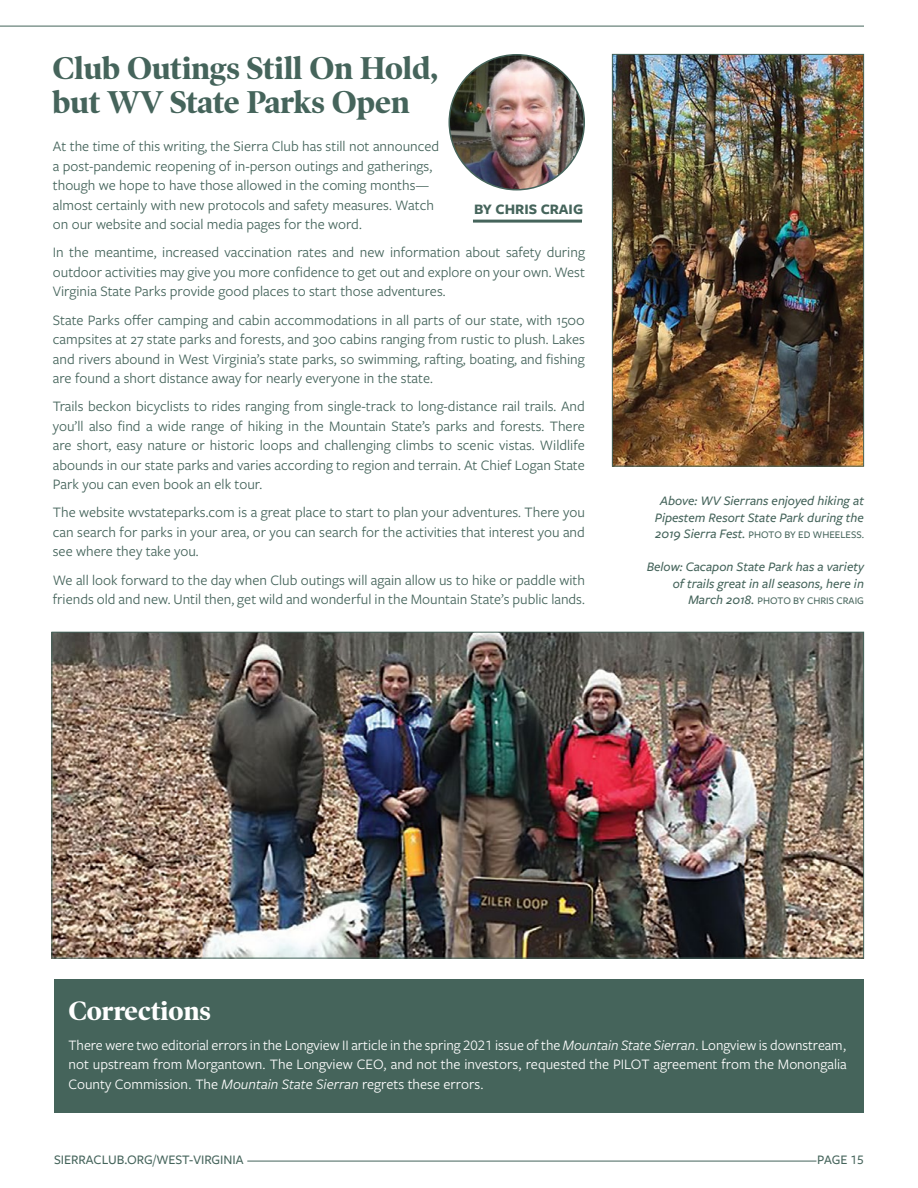
<style>
.page{position:relative;width:918px;height:1188px;background:#fff}
.page>*{position:absolute;margin:0;border:0;box-sizing:border-box;transform-origin:0 0}
.t1{font:700 31.95px/34.7px "Poynter OS Disp";color:#45645b}
.t2{font:700 27px "Poynter OS Disp";color:#fff}
.t3{font:15px/19.5px "Freight Sans Pro";color:#45645b;text-align:justify}
.t4{font:15px/19.5px "Freight Sans Pro";color:#fff;text-align:justify}
.t5{font:700 15px "Freight Sans Pro";color:#45645b}
.t6{font:italic 500 13.5px/16.5px "Freight Sans Pro";color:#45645b;text-align:center}
.t7{font:500 13.5px "Freight Sans Pro";color:#45645b}
.t8{font:500 10.5px "Freight Sans Pro";color:#45645b}
.s1{font-style:italic;font-size:13.5px}
.s2{font-style:italic}
</style>
<div class="page">
<hr style="left:247px;top:1161px;width:569px;height:1px;background:#45645b">
<hr style="left:0;top:26px;width:864px;height:1px;background:#45645b">
<div style="left:54px;top:979px;width:810px;height:133px;background:#45645b"></div>
<hr style="left:473px;top:220px;width:109px;height:3px;background:#45645b">
<img style="left:449px;top:55px;width:135px;height:135px;border-radius:68px">
<img style="left:53px;top:634px;width:809px;height:322px">
<img style="left:614px;top:56px;width:248px;height:409px">
<div style="left:612px;top:54px;width:252px;height:413px;border:1px solid #45645b"></div>
<h1 class="t1" style="left:52px;top:50px;width:387px">Club Outings Still On Hold, but WV State Parks Open</h1>
<p class="t3" style="left:53px;top:136px;width:388px;text-align:left">At the time of this writing, the Sierra Club has still not announced a post-pandemic reopening of in-person outings and gatherings, though we hope to have those allowed in the coming months— almost certainly with new protocols and safety measures. Watch on our website and social media pages for the word.</p>
<p class="t3" style="left:53px;top:242px;width:534px">In the meantime, increased vaccination rates and new information about safety during outdoor activities may give you more confidence to get out and explore on your own. West Virginia State Parks provide good places to start those adventures.</p>
<p class="t3" style="left:53px;top:309px;width:534px">State Parks offer camping and cabin accommodations in all parts of our state, with 1500 campsites at 27 state parks and forests, and 300 cabins ranging from rustic to plush. Lakes and rivers abound in West Virginia’s state parks, so swimming, rafting, boating, and fishing are found a short distance away for nearly everyone in the state.</p>
<p class="t3" style="left:53px;top:396px;width:534px">Trails beckon bicyclists to rides ranging from single-track to long-distance rail trails. And you’ll also find a wide range of hiking in the Mountain State’s parks and forests. There are short, easy nature or historic loops and challenging climbs to scenic vistas. Wildlife abounds in our state parks and varies according to region and terrain. At Chief Logan State Park you can even book an elk tour.</p>
<p class="t3" style="left:53px;top:502px;width:534px">The website wvstateparks.com is a great place to start to plan your adventures. There you can search for parks in your area, or you can search for the activities that interest you and see where they take you.</p>
<p class="t3" style="left:53px;top:569px;width:534px">We all look forward to the day when Club outings will again allow us to hike or paddle with friends old and new. Until then, get wild and wonderful in the Mountain State’s public lands.</p>
<p class="t5" style="left:474px;top:199px;width:111px">BY CHRIS CRAIG</p>
<p class="t6" style="left:655px;top:492px;width:211px">Above: WV Sierrans enjoyed hiking at<br>Pipestem Resort State Park during the</p>
<p class="t8" style="left:655px;top:528px;width:210px"><span class="s1">2019 Sierra Fest.</span> PHOTO BY ED WHEELESS.</p>
<p class="t6" style="left:647px;top:558px;width:219px;text-align:right">Below: Cacapon State Park has a variety of trails great in all seasons, here in</p>
<p class="t8" style="left:688px;top:594px;width:177px"><span class="s1">March 2018.</span> PHOTO BY CHRIS CRAIG</p>
<h2 class="t2" style="left:69px;top:995px;width:144px">Corrections</h2>
<p class="t4" style="left:69px;top:1035px;width:780px">There were two editorial errors in the Longview II article in the spring 2021 issue of the <span class="s2">Mountain State Sierran</span>. Longview is downstream, not upstream from Morgantown. The Longview CEO, and not the investors, requested the PILOT agreement from the Monongalia County Commission. The <span class="s2">Mountain State Sierran</span> regrets these errors.</p>
<p class="t7" style="left:54px;top:1151px;width:191px">SIERRACLUB.ORG/WEST-VIRGINIA</p>
<p class="t7" style="left:817px;top:1151px;width:48px">PAGE 15</p>
</div>
